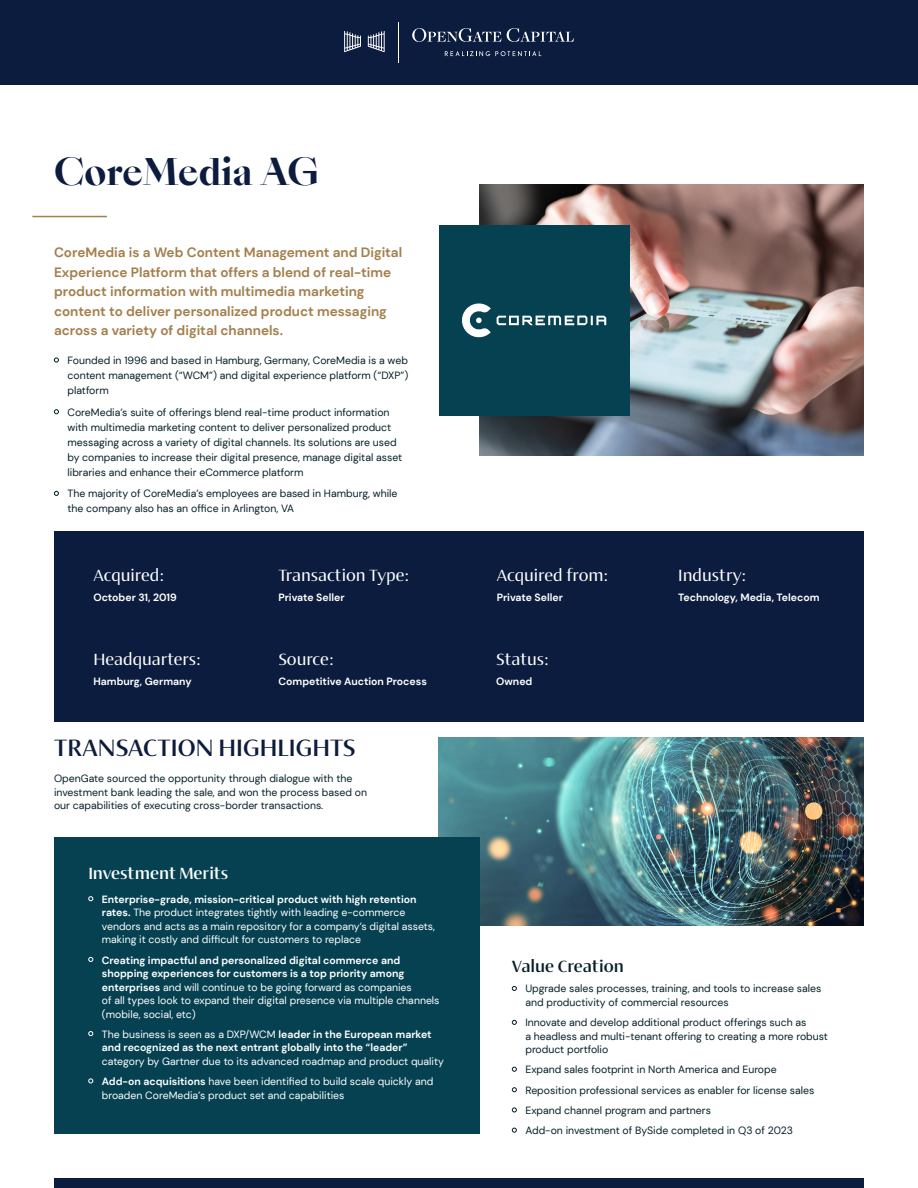
<style>
.page{position:relative;width:918px;height:1188px;background:#fff}
.page>*{position:absolute;margin:0;border:0;box-sizing:border-box;transform-origin:0 0}
.t1{font:700 36px "Sang Bleu Empire";color:#0c1c3e}
.t2{font:700 24px "Ador Hairline";letter-spacing:.005em;color:#0c1c3e}
.t3{font:500 16.5px "Ador Hairline";color:#fff}
.t4{font:700 16.5px "Ador Hairline";color:#fff}
.t5{font:700 16.5px "Ador Hairline";color:#041f28}
.t6{font:700 13.5px/19.5px "DM Sans";color:#a47f4c}
.t7{font:10.5px/15px "DM Sans";color:#041f28}
.t8{font:10.5px/13.5px "DM Sans";color:#fff}
.t9{font:700 10.5px/13.5px "DM Sans";color:#fff}
.s1{color:#fff}
.s2{font-weight:700;color:#064151}
.s3{font-weight:700}
.s4{color:#064151}
.s5{font-weight:400}
</style>
<div class="page">
<img style="left:439px;top:738px;width:425px;height:188px">
<img style="left:479px;top:185px;width:385px;height:271px">
<div style="left:439px;top:225px;width:190px;height:191px;background:#064151"></div>
<hr style="left:32px;top:216px;width:75px;height:1px;background:#a47f4c">
<div style="left:54px;top:1179px;width:810px;height:9px;background:#0c1c3e"></div>
<div style="left:0;top:0;width:918px;height:84px;background:#0c1c3e"></div>
<svg style="left:368px;top:31px;width:17px;height:21px"></svg>
<svg style="left:344px;top:31px;width:17px;height:21px"></svg>
<hr style="left:398px;top:22px;width:1px;height:40px;background:#fff">
<svg style="left:412px;top:28px;width:89px;height:14px"></svg>
<svg style="left:507px;top:28px;width:67px;height:14px"></svg>
<svg style="left:445px;top:51px;width:96px;height:5px"></svg>
<svg style="left:54px;top:358px;width:5px;height:4px"></svg>
<svg style="left:54px;top:409px;width:5px;height:5px"></svg>
<svg style="left:54px;top:491px;width:5px;height:5px"></svg>
<div style="left:54px;top:531px;width:810px;height:191px;background:#0c1c3e"></div>
<div style="left:54px;top:837px;width:425px;height:297px;background:#064151"></div>
<svg style="left:512px;top:986px;width:5px;height:5px"></svg>
<svg style="left:512px;top:1020px;width:5px;height:5px"></svg>
<svg style="left:512px;top:1067px;width:5px;height:5px"></svg>
<svg style="left:512px;top:1087px;width:5px;height:5px"></svg>
<svg style="left:512px;top:1108px;width:5px;height:4px"></svg>
<svg style="left:512px;top:1128px;width:5px;height:5px"></svg>
<svg style="left:88px;top:896px;width:5px;height:5px"></svg>
<svg style="left:88px;top:957px;width:5px;height:5px"></svg>
<svg style="left:88px;top:1031px;width:5px;height:5px"></svg>
<svg style="left:88px;top:1078px;width:5px;height:5px"></svg>
<svg style="left:462px;top:303px;width:29px;height:35px"></svg>
<svg style="left:497px;top:316px;width:109px;height:9px"></svg>
<h1 class="t1" style="left:54px;top:146px;width:267px">CoreMedia AG</h1>
<p class="t6" style="left:54px;top:243px;width:350px">CoreMedia is a Web Content Management and Digital Experience Platform that offers a blend of real-time product information with multimedia marketing content to deliver personalized product messaging across a variety of digital channels.</p>
<p class="t7" style="left:68px;top:353px;width:342px;text-align:justify;text-indent:-14px"><span class="s1">•</span> Founded in 1996 and based in Hamburg, Germany, CoreMedia is a web content management (“WCM”) and digital experience platform (“DXP”) platform</p>
<p class="t7" style="left:68px;top:405px;width:336px;text-indent:-14px"><span class="s1">•</span> CoreMedia’s suite of offerings blend real-time product information with multimedia marketing content to deliver personalized product messaging across a variety of digital channels. Its solutions are used by companies to increase their digital presence, manage digital asset libraries and enhance their eCommerce platform</p>
<p class="t7" style="left:68px;top:486px;width:332px;text-indent:-14px"><span class="s1">•</span> The majority of CoreMedia’s employees are based in Hamburg, while the company also has an office in Arlington, VA</p>
<h3 class="t3" style="left:93px;top:563px;width:73px">Acquired:</h3>
<p class="t9" style="left:93px;top:590px;width:85px">October 31, 2019</p>
<h3 class="t3" style="left:93px;top:648px;width:110px">Headquarters:</h3>
<p class="t9" style="left:93px;top:675px;width:100px">Hamburg, Germany</p>
<h3 class="t3" style="left:278px;top:563px;width:133px">Transaction Type:</h3>
<p class="t9" style="left:278px;top:590px;width:68px">Private Seller</p>
<h3 class="t3" style="left:278px;top:648px;width:57px">Source:</h3>
<p class="t9" style="left:278px;top:675px;width:150px">Competitive Auction Process</p>
<h2 class="t2" style="left:54px;top:730px;width:303px">TRANSACTION HIGHLIGHTS</h2>
<p class="t7" style="left:54px;top:772px;width:315px;line-height:13.5px">OpenGate sourced the opportunity through dialogue with the investment bank leading the sale, and won the process based on our capabilities of executing cross-border transactions.</p>
<h3 class="t4" style="left:88px;top:861px;width:142px">Investment Merits</h3>
<p class="t8" style="left:102px;top:892px;width:335px;text-indent:-14px"><span class="s2">•</span> <span class="s3">Enterprise-grade, mission-critical product with high retention rates.</span> The product integrates tightly with leading e-commerce vendors and acts as a main repository for a company’s digital assets, making it costly and difficult for customers to replace</p>
<p class="t8" style="left:102px;top:953px;width:339px;text-indent:-14px"><span class="s2">•</span> <span class="s3">Creating impactful and personalized digital commerce and shopping experiences for customers is a top priority among enterprises</span> and will continue to be going forward as companies<br>of all types look to expand their digital presence via multiple channels (mobile, social, etc)</p>
<p class="t9" style="left:102px;top:1027px;width:331px;text-indent:-14px"><span class="s4">•</span> <span class="s5">The business is seen as a DXP/WCM</span> leader in the European market and recognized as the next entrant globally into the “leader”</p>
<p class="t8" style="left:102px;top:1054px;width:344px">category by Gartner due to its advanced roadmap and product quality</p>
<p class="t8" style="left:102px;top:1075px;width:333px;text-indent:-14px"><span class="s2">•</span> <span class="s3">Add-on acquisitions</span> have been identified to build scale quickly and broaden CoreMedia’s product set and capabilities</p>
<h3 class="t3" style="left:497px;top:563px;width:114px">Acquired from:</h3>
<p class="t9" style="left:497px;top:590px;width:68px">Private Seller</p>
<h3 class="t3" style="left:496px;top:648px;width:55px">Status:</h3>
<p class="t9" style="left:496px;top:675px;width:38px">Owned</p>
<h3 class="t3" style="left:678px;top:563px;width:70px">Industry:</h3>
<p class="t9" style="left:678px;top:590px;width:143px">Technology, Media, Telecom</p>
<h3 class="t5" style="left:512px;top:954px;width:113px">Value Creation</h3>
<p class="t7" style="left:525px;top:982px;width:297px;line-height:13.5px;text-indent:-14px"><span class="s1">•</span> Upgrade sales processes, training, and tools to increase sales and productivity of commercial resources</p>
<p class="t7" style="left:525px;top:1016px;width:304px;line-height:13.5px;text-indent:-14px"><span class="s1">•</span> Innovate and develop additional product offerings such as<br>a headless and multi-tenant offering to creating a more robust product portfolio</p>
<p class="t7" style="left:512px;top:1062px;width:266px"><span class="s1">•</span> Expand sales footprint in North America and Europe</p>
<p class="t7" style="left:512px;top:1082px;width:304px"><span class="s1">•</span> Reposition professional services as enabler for license sales</p>
<p class="t7" style="left:512px;top:1103px;width:201px"><span class="s1">•</span> Expand channel program and partners</p>
<p class="t7" style="left:512px;top:1123px;width:283px"><span class="s1">•</span> Add-on investment of BySide completed in Q3 of 2023</p>
</div>
